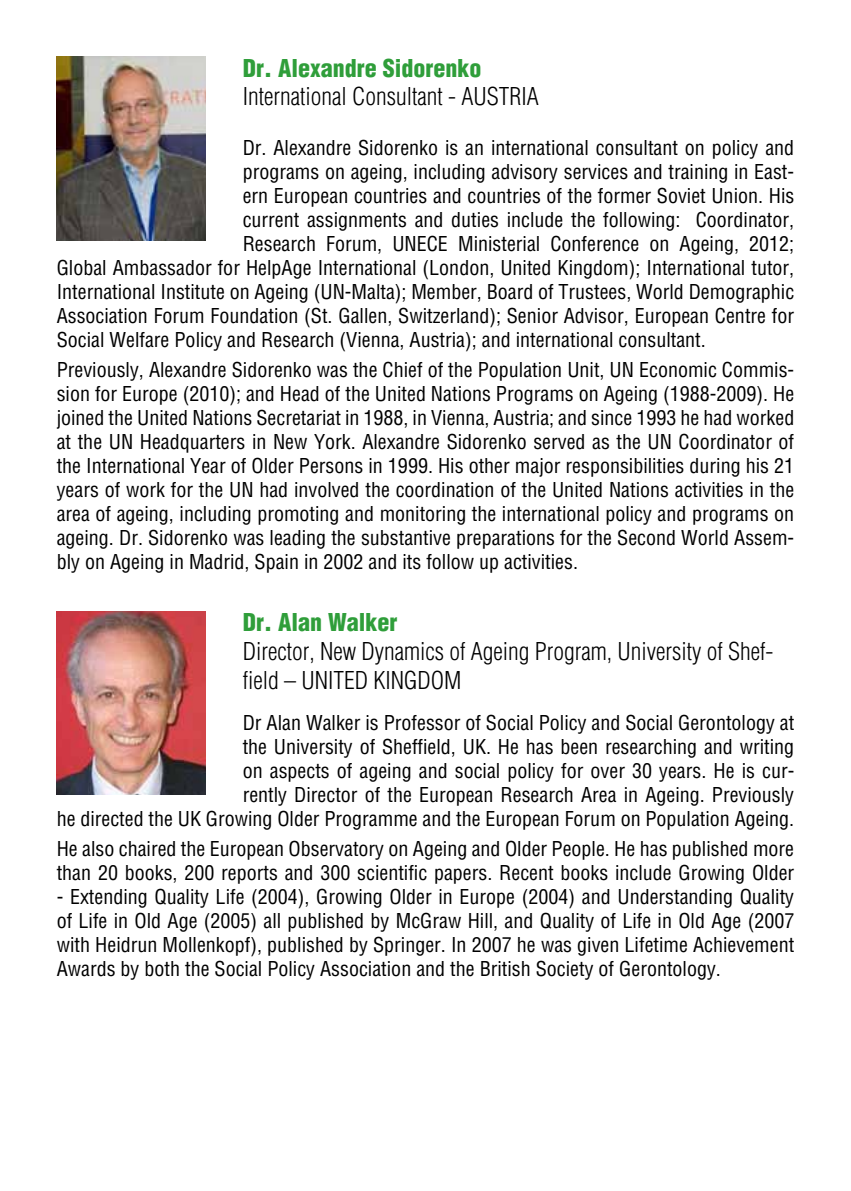
<style>
.page{position:relative;width:851px;height:1191px;background:#fff}
.page>*{position:absolute;margin:0;border:0;box-sizing:border-box;transform-origin:0 0}
.t1{font:300 condensed 24px/28.8px "Helvetica";color:#000}
.t2{font:900 condensed 24px "Helvetica";color:#2f9e3a}
.t3{font:20px/24px "Helvetica Condensed Turk";color:#000;text-align:justify}
</style>
<div class="page">
<img style="left:57px;top:57px;width:149px;height:183px">
<img style="left:57px;top:611px;width:149px;height:183px">
<p class="t2" style="left:243px;top:53px;width:240px">Dr. Alexandre Sidorenko</p>
<p class="t1" style="left:243px;top:82px;width:297px">International Consultant - AUSTRIA</p>
<p class="t3" style="left:243px;top:135px;width:553px">Dr. Alexandre Sidorenko is an international consultant on policy and</p>
<p class="t3" style="left:243px;top:159px;width:553px">programs on ageing, including advisory services and training in East-</p>
<p class="t3" style="left:243px;top:183px;width:553px">ern European countries and countries of the former Soviet Union. His</p>
<p class="t3" style="left:243px;top:207px;width:553px">current assignments and duties include the following: Coordinator,</p>
<p class="t3" style="left:243px;top:231px;width:553px">Research Forum, UNECE Ministerial Conference on Ageing, 2012;</p>
<p class="t3" style="left:57px;top:255px;width:739px">Global Ambassador for HelpAge International (London, United Kingdom); International tutor,</p>
<p class="t3" style="left:57px;top:279px;width:739px">International Institute on Ageing (UN-Malta); Member, Board of Trustees, World Demographic</p>
<p class="t3" style="left:57px;top:303px;width:738px">Association Forum Foundation (St. Gallen, Switzerland); Senior Advisor, European Centre for</p>
<p class="t3" style="left:57px;top:327px;width:650px">Social Welfare Policy and Research (Vienna, Austria); and international consultant.</p>
<p class="t3" style="left:57px;top:357px;width:739px">Previously, Alexandre Sidorenko was the Chief of the Population Unit, UN Economic Commis&shy;sion for Europe (2010); and Head of the United Nations Programs on Ageing (1988-2009). He joined the United Nations Secretariat in 1988, in Vienna, Austria; and since 1993 he had worked at the UN Headquarters in New York. Alexandre Sidorenko served as the UN Coordinator of the International Year of Older Persons in 1999. His other major responsibilities during his 21 years of work for the UN had involved the coordination of the United Nations activities in the area of ageing, including promoting and monitoring the international policy and programs on ageing. Dr. Sidorenko was leading the substantive preparations for the Second World Assem&shy;bly on Ageing in Madrid, Spain in 2002 and its follow up activities.</p>
<p class="t2" style="left:243px;top:607px;width:156px">Dr. Alan Walker</p>
<p class="t1" style="left:243px;top:636px;width:532px">Director, New Dynamics of Ageing Program, University of Shef&shy;field – UNITED KINGDOM</p>
<p class="t3" style="left:57px;top:710px;width:739px;text-align:right">Dr Alan Walker is Professor of Social Policy and Social Gerontology at<br>the University of Sheffield, UK. He has been researching and writing<br>on aspects of ageing and social policy for over 30 years. He is cur-<br>rently Director of the European Research Area in Ageing. Previously<br>he directed the UK Growing Older Programme and the European Forum on Population Ageing.</p>
<p class="t3" style="left:57px;top:836px;width:739px">He also chaired the European Observatory on Ageing and Older People. He has published more than 20 books, 200 reports and 300 scientific papers. Recent books include Growing Older</p>
<p class="t3" style="left:57px;top:884px;width:739px">- Extending Quality Life (2004), Growing Older in Europe (2004) and Understanding Quality of Life in Old Age (2005) all published by McGraw Hill, and Quality of Life in Old Age (2007 with Heidrun Mollenkopf), published by Springer. In 2007 he was given Lifetime Achievement Awards by both the Social Policy Association and the British Society of Gerontology.</p>
</div>
